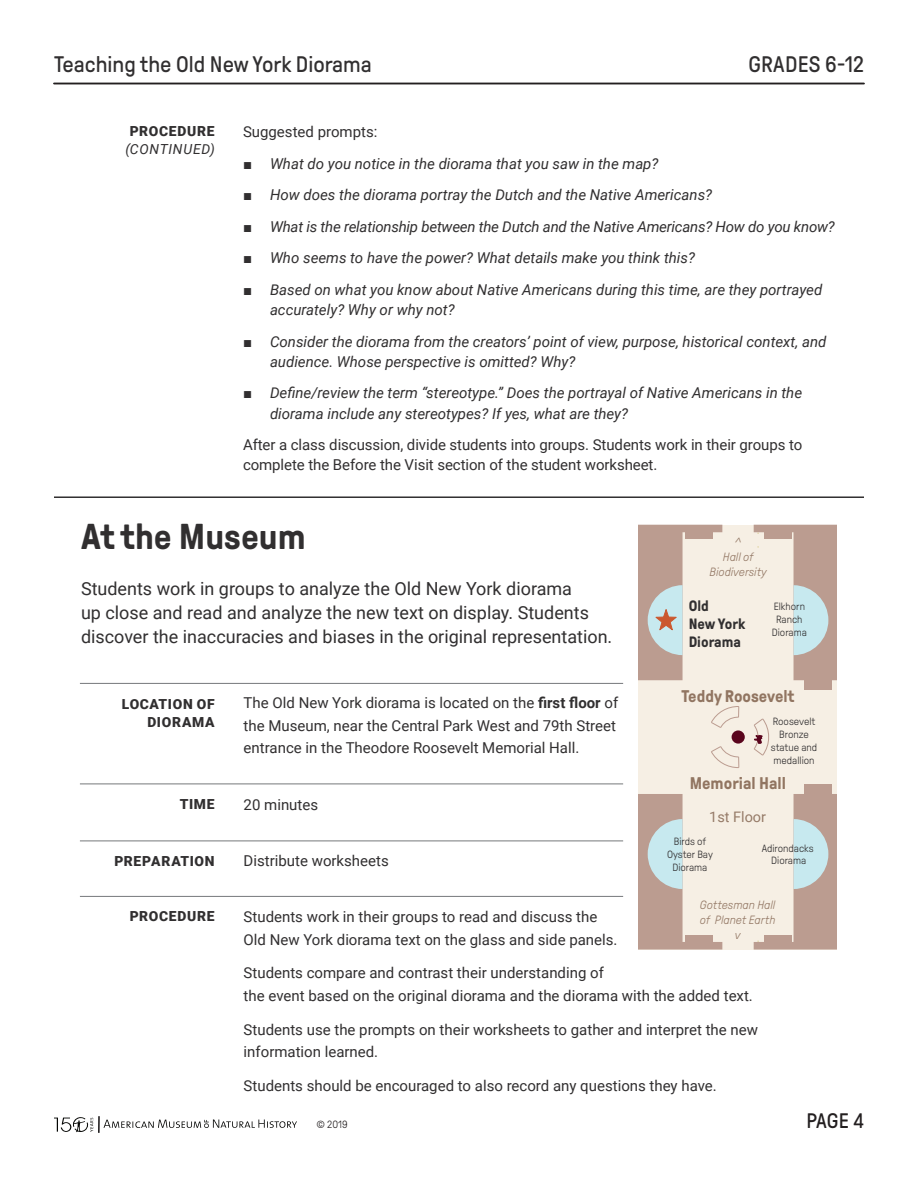
<style>
.page{position:relative;width:918px;height:1188px;background:#fff}
.page>*{position:absolute;margin:0;border:0;box-sizing:border-box;transform-origin:0 0}
.Subheader{font:700 36px "GT Pressura";color:#312f30}
.t1{font:22.5px "GT Pressura";color:#312f30}
.t2{font:21px "GT Pressura";color:#231f20}
.lede_paragraph{font:18px/24px "Roboto";color:#312f30}
.t3{font:700 16.95px "GT Pressura";color:#917561}
.paragraph{font:15px/22.5px "Roboto";color:#312f30}
.t4{font:italic 15px/20.2px "Roboto";color:#312f30}
.Map_Place_Label{font:700 15px "GT Pressura";color:#312f30}
.lede_paragraph-2{font:14.55px "Roboto";color:#957a67}
.Activity_Overview_Su{font:900 13.8px/18px "Roboto";letter-spacing:.05em;color:#312f30;text-align:right}
.Activity_Overview_Su-2{font:italic 13.8px/18px "Roboto";letter-spacing:.05em;color:#312f30;text-align:center}
.Map_Directional_Labe{font:italic 300 12px/15px "GT Pressura";color:#957a67;text-align:center}
.Map_Object_Label{font:300 10.5px/12.8px "GT Pressura";color:#312f30;text-align:center}
.t5{font:300 10.5px "GT Pressura";color:#231f20}
.s1{font-weight:900;font-style:normal}
.s2{font-family:"Arial";font-style:normal}
.s3{font-weight:700}
</style>
<div class="page">
<svg style="left:54px;top:1116px;width:243px;height:17px"></svg>
<hr style="left:54px;top:83px;width:810px;height:1px;background:#231f20">
<hr style="left:80px;top:683px;width:543px;height:1px;background:#76787b">
<hr style="left:80px;top:784px;width:543px;height:1px;background:#76787b">
<hr style="left:80px;top:841px;width:543px;height:1px;background:#76787b">
<hr style="left:54px;top:496px;width:810px;height:2px;background:#312f30">
<div style="left:639px;top:525px;width:198px;height:425px;background:#f6efe4"></div>
<div style="left:732px;top:730px;width:13px;height:14px;background:#5a051d;border-radius:50%"></div>
<svg style="left:711px;top:706px;width:28px;height:22px"></svg>
<svg style="left:711px;top:746px;width:28px;height:22px"></svg>
<svg style="left:754px;top:718px;width:15px;height:38px"></svg>
<div style="left:804px;top:681px;width:28px;height:9px;background:#bb9c90"></div>
<div style="left:804px;top:784px;width:28px;height:10px;background:#bb9c90"></div>
<svg style="left:754px;top:525px;width:83px;height:155px"></svg>
<svg style="left:754px;top:794px;width:83px;height:156px"></svg>
<svg style="left:639px;top:794px;width:83px;height:156px"></svg>
<svg style="left:639px;top:525px;width:83px;height:155px"></svg>
<hr style="left:80px;top:896px;width:543px;height:1px;background:#76787b">
<h2 class="t1" style="left:54px;top:53px;width:319px">Teaching the Old New York Diorama</h2>
<h2 class="t1" style="left:749px;top:53px;width:117px">GRADES 6-12</h2>
<p class="Activity_Overview_Su-2" style="left:125px;top:122px;width:91px"><span class="s1">PROCEDURE </span>(CONTINUED)</p>
<p class="paragraph" style="left:243px;top:120px;width:136px">Suggested prompts:</p>
<p class="t4" style="left:243px;top:153px;width:417px"><span class="s2">■</span> What do you notice in the diorama that you saw in the map?</p>
<p class="t4" style="left:243px;top:184px;width:471px"><span class="s2">■</span> How does the diorama portray the Dutch and the Native Americans?</p>
<p class="t4" style="left:243px;top:216px;width:593px"><span class="s2">■</span> What is the relationship between the Dutch and the Native Americans? How do you know?</p>
<p class="t4" style="left:243px;top:247px;width:454px"><span class="s2">■</span> Who seems to have the power? What details make you think this?</p>
<p class="t4" style="left:270px;top:279px;width:554px;text-indent:-27px"><span class="s2">■</span> Based on what you know about Native Americans during this time, are they portrayed accurately? Why or why not?</p>
<p class="t4" style="left:270px;top:330px;width:558px;text-indent:-27px"><span class="s2">■</span> Consider the diorama from the creators’ point of view, purpose, historical context, and audience. Whose perspective is omitted? Why?</p>
<p class="t4" style="left:270px;top:382px;width:534px;text-indent:-27px"><span class="s2">■</span> Define/review the term “stereotype.” Does the portrayal of Native Americans in the diorama include any stereotypes? If yes, what are they?</p>
<p class="paragraph" style="left:243px;top:434px;width:561px;line-height:20.2px">After a class discussion, divide students into groups. Students work in their groups to complete the Before the Visit section of the student worksheet.</p>
<p class="Subheader" style="left:81px;top:517px;width:226px">At the Museum</p>
<p class="lede_paragraph" style="left:81px;top:576px;width:533px">Students work in groups to analyze the Old New York diorama<br>up close and read and analyze the new text on display. Students discover the inaccuracies and biases in the original representation.</p>
<p class="Activity_Overview_Su" style="left:122px;top:695px;width:94px">LOCATION OF<br>DIORAMA</p>
<p class="paragraph" style="left:244px;top:691px;width:376px">The Old New York diorama is located on the <span class="s3">first floor</span> of the Museum, near the Central Park West and 79th Street entrance in the Theodore Roosevelt Memorial Hall.</p>
<p class="Activity_Overview_Su" style="left:180px;top:795px;width:36px">TIME</p>
<p class="paragraph" style="left:244px;top:793px;width:76px">20 minutes</p>
<p class="Activity_Overview_Su" style="left:114px;top:851px;width:102px">PREPARATION</p>
<p class="paragraph" style="left:244px;top:849px;width:147px">Distribute worksheets</p>
<p class="Map_Directional_Labe" style="left:710px;top:534px;width:59px">^<br>Hall of<br>Biodiversity</p>
<p class="Map_Place_Label" style="left:689px;top:598px;width:22px">Old</p>
<p class="Map_Place_Label" style="left:689px;top:616px;width:58px">New York</p>
<p class="Map_Place_Label" style="left:689px;top:634px;width:54px">Diorama</p>
<p class="Map_Object_Label" style="left:774px;top:601px;width:33px">Elkhorn</p>
<p class="Map_Object_Label" style="left:776px;top:613px;width:28px">Ranch</p>
<p class="Map_Object_Label" style="left:772px;top:626px;width:37px">Diorama</p>
<p class="t3" style="left:681px;top:687px;width:115px">Teddy Roosevelt</p>
<p class="Map_Object_Label" style="left:773px;top:715px;width:44px">Roosevelt</p>
<p class="Map_Object_Label" style="left:771px;top:728px;width:48px">Bronze statue and</p>
<p class="Map_Object_Label" style="left:774px;top:754px;width:43px">medallion</p>
<p class="t3" style="left:690px;top:774px;width:98px">Memorial Hall</p>
<p class="lede_paragraph-2" style="left:709px;top:807px;width:58px">1st Floor</p>
<p class="Map_Object_Label" style="left:674px;top:836px;width:34px">Birds of</p>
<p class="Map_Object_Label" style="left:667px;top:848px;width:47px">Oyster Bay</p>
<p class="Map_Object_Label" style="left:672px;top:861px;width:37px">Diorama</p>
<p class="Map_Object_Label" style="left:762px;top:842px;width:53px">Adirondacks</p>
<p class="Map_Object_Label" style="left:771px;top:855px;width:37px">Diorama</p>
<p class="Activity_Overview_Su" style="left:130px;top:907px;width:86px">PROCEDURE</p>
<p class="Map_Directional_Labe" style="left:700px;top:897px;width:77px;text-align:left">Gottesman Hall of Planet Earth</p>
<p class="Map_Directional_Labe" style="left:735px;top:927px;width:7px">v</p>
<p class="paragraph" style="left:244px;top:905px;width:375px">Students work in their groups to read and discuss the<br>Old New York diorama text on the glass and side panels.</p>
<p class="paragraph" style="left:244px;top:961px;width:511px">Students compare and contrast their understanding of<br>the event based on the original diorama and the diorama with the added text.</p>
<p class="paragraph" style="left:244px;top:1018px;width:516px">Students use the prompts on their worksheets to gather and interpret the new information learned.</p>
<p class="paragraph" style="left:244px;top:1074px;width:475px">Students should be encouraged to also record any questions they have.</p>
<p class="t5" style="left:316px;top:1119px;width:33px">© 2019</p>
<h3 class="t2" style="left:807px;top:1110px;width:59px">PAGE 4</h3>
</div>
